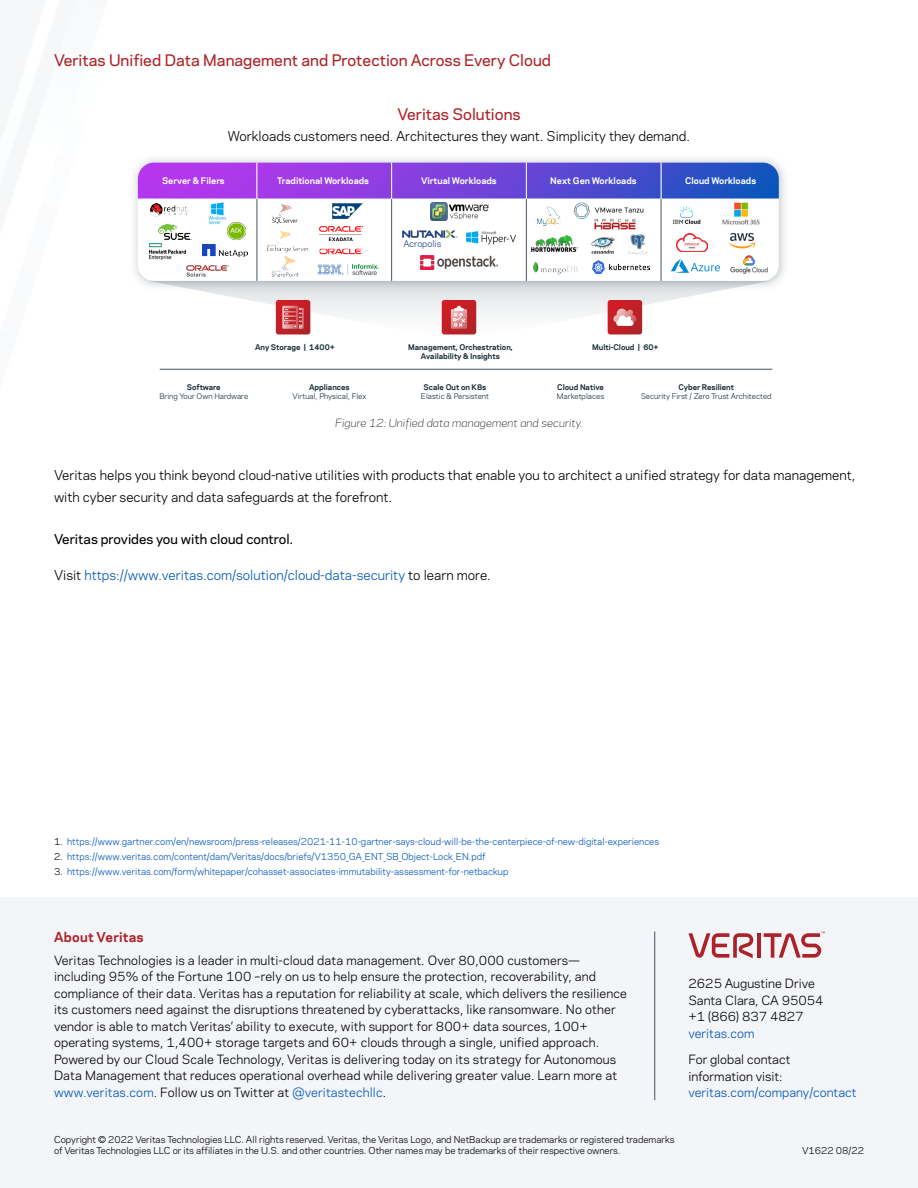
<style>
.page{position:relative;width:918px;height:1188px;background:#fff}
.page>*{position:absolute;margin:0;border:0;box-sizing:border-box;transform-origin:0 0}
.Paragraph_Title{font:500 15px "Polaris";color:#ab2328}
.Body_Copy{font:12.75px/22.5px "Polaris";color:#000}
.Body_Copy-2{font:12.75px "Polaris";color:#0057b8}
.Body_Copy-3{font:500 12.75px "Polaris";color:#000}
.t1{font:700 12.75px "Polaris";letter-spacing:.015em;color:#ab2328}
.t2{font:12px/16.5px "Polaris";letter-spacing:.01em;color:#000}
.t3{font:12px "Polaris";color:#0057b8}
.t4{font:italic 300 10.5px "Polaris";color:#000}
.Body_Copy-4{font:9px "Polaris";color:#0057b8}
.t5{font:9px/10.8px "Polaris";color:#000}
.t6{font:700 8.55px "Polaris";color:#fff}
.t7{font:8.55px "Polaris";color:#183f8a}
.t8{font:7.35px/8.9px "Polaris";color:#182c35;text-align:center}
.t9{font:700 7.35px "Polaris";color:#182c35}
.s1{font-weight:700}
.s2{color:#000}
.s3{color:#0057b8}
</style>
<div class="page">
<div style="left:0;top:898px;width:918px;height:290px;background:#f4f5f8"></div>
<hr style="left:757px;top:933px;width:4px;height:25px;background:#ab2328">
<svg style="left:689px;top:933px;width:65px;height:25px"></svg>
<svg style="left:764px;top:932px;width:61px;height:26px"></svg>
<hr style="left:654px;top:932px;width:1px;height:168px;background:#425563">
<img style="left:134px;top:158px;width:651px;height:128px">
<div style="left:138px;top:163px;width:641px;height:118px;background:#fff;border-radius:16px"></div>
<hr style="left:257px;top:199px;width:1px;height:82px;background:#425563">
<hr style="left:391px;top:199px;width:1px;height:82px;background:#425563">
<hr style="left:526px;top:199px;width:1px;height:82px;background:#425563">
<hr style="left:661px;top:199px;width:1px;height:82px;background:#425563">
<img style="left:159px;top:224px;width:32px;height:15px">
<img style="left:228px;top:224px;width:17px;height:16px">
<img style="left:149px;top:244px;width:37px;height:15px">
<img style="left:202px;top:244px;width:45px;height:13px">
<img style="left:187px;top:265px;width:42px;height:12px">
<svg style="left:138px;top:163px;width:641px;height:61px"></svg>
<img style="left:267px;top:231px;width:42px;height:22px">
<img style="left:271px;top:256px;width:28px;height:21px">
<img style="left:333px;top:203px;width:29px;height:17px">
<img style="left:320px;top:226px;width:43px;height:15px">
<img style="left:317px;top:264px;width:62px;height:12px">
<img style="left:320px;top:249px;width:43px;height:6px">
<img style="left:430px;top:203px;width:59px;height:17px">
<img style="left:459px;top:221px;width:65px;height:24px">
<img style="left:402px;top:230px;width:56px;height:8px">
<img style="left:420px;top:256px;width:77px;height:14px">
<img style="left:536px;top:205px;width:26px;height:21px">
<img style="left:589px;top:219px;width:53px;height:11px">
<img style="left:532px;top:235px;width:46px;height:16px">
<img style="left:628px;top:234px;width:20px;height:21px">
<img style="left:571px;top:199px;width:74px;height:20px">
<img style="left:533px;top:261px;width:45px;height:13px">
<img style="left:590px;top:237px;width:26px;height:17px">
<img style="left:592px;top:261px;width:57px;height:12px">
<img style="left:671px;top:204px;width:31px;height:20px">
<img style="left:721px;top:201px;width:39px;height:24px">
<img style="left:677px;top:233px;width:31px;height:18px">
<img style="left:728px;top:232px;width:28px;height:17px">
<svg style="left:671px;top:259px;width:49px;height:14px"></svg>
<img style="left:730px;top:255px;width:38px;height:19px">
<svg style="left:148px;top:281px;width:622px;height:54px"></svg>
<hr style="left:160px;top:369px;width:612px;height:1px;background:#425563">
<p class="Paragraph_Title" style="left:54px;top:49px;width:499px">Veritas Unified Data Management and Protection Across Every Cloud</p>
<p class="Paragraph_Title" style="left:397px;top:103px;width:125px">Veritas Solutions</p>
<p class="Body_Copy" style="left:228px;top:124px;width:464px">Workloads customers need. Architectures they want. Simplicity they demand.</p>
<p class="t6" style="left:162px;top:174px;width:64px">Server &amp; Filers</p>
<p class="t6" style="left:277px;top:174px;width:94px">Traditional Workloads</p>
<p class="t6" style="left:421px;top:174px;width:77px">Virtual Workloads</p>
<p class="t6" style="left:550px;top:174px;width:88px">Next Gen Workloads</p>
<p class="t6" style="left:685px;top:174px;width:73px">Cloud Workloads</p>
<p class="t9" style="left:255px;top:341px;width:81px">Any Storage | 1400+</p>
<p class="t7" style="left:403px;top:237px;width:39px">Acropolis</p>
<p class="t9" style="left:408px;top:341px;width:106px">Management, Orchestration,</p>
<p class="t9" style="left:592px;top:341px;width:68px">Multi-Cloud | 60+</p>
<p class="t9" style="left:421px;top:350px;width:80px">Availability &amp; Insights</p>
<p class="t8" style="left:159px;top:382px;width:90px"><span class="s1">Software<br></span>Bring Your Own Hardware</p>
<p class="t8" style="left:292px;top:382px;width:75px"><span class="s1">Appliances<br></span>Virtual, Physical, Flex</p>
<p class="t8" style="left:421px;top:382px;width:70px"><span class="s1">Scale Out on K8s<br></span>Elastic &amp; Persistent</p>
<p class="t8" style="left:557px;top:382px;width:49px;text-align:left"><span class="s1">Cloud Native<br></span>Marketplaces</p>
<p class="t8" style="left:641px;top:382px;width:132px"><span class="s1">Cyber Resilient<br></span>Security First / Zero Trust Architected</p>
<p class="t4" style="left:335px;top:415px;width:249px">Figure 12: Unified data management and security.</p>
<p class="Body_Copy" style="left:54px;top:463px;width:803px">Veritas helps you think beyond cloud-native utilities with products that enable you to architect a unified strategy for data management, with cyber security and data safeguards at the forefront.</p>
<p class="Body_Copy-3" style="left:54px;top:530px;width:240px">Veritas provides you with cloud control.</p>
<p class="Body_Copy-2" style="left:54px;top:566px;width:438px"><span class="s2">Visit</span> https://www.veritas.com/solution/cloud-data-security <span class="s2">to learn more.</span></p>
<p class="Body_Copy-4" style="left:54px;top:835px;width:607px"><span class="s2">1.</span> https://www.gartner.com/en/newsroom/press-releases/2021-11-10-gartner-says-cloud-will-be-the-centerpiece-of-new-digital-experiences</p>
<p class="Body_Copy-4" style="left:54px;top:850px;width:433px"><span class="s2">2.</span> https://www.veritas.com/content/dam/Veritas/docs/briefs/V1350_GA_ENT_SB_Object-Lock_EN.pdf</p>
<p class="Body_Copy-4" style="left:54px;top:865px;width:456px"><span class="s2">3.</span> https://www.veritas.com/form/whitepaper/cohasset-associates-immutability-assessment-for-netbackup</p>
<p class="t1" style="left:54px;top:927px;width:91px">About Veritas</p>
<p class="t2" style="left:54px;top:951px;width:575px">Veritas Technologies is a leader in multi-cloud data management. Over 80,000 customers— including 95% of the Fortune 100 –rely on us to help ensure the protection, recoverability, and compliance of their data. Veritas has a reputation for reliability at scale, which delivers the resilience its customers need against the disruptions threatened by cyberattacks, like ransomware. No other vendor is able to match Veritas’ ability to execute, with support for 800+ data sources, 100+ operating systems, 1,400+ storage targets and 60+ clouds through a single, unified approach.<br>Powered by our Cloud Scale Technology, Veritas is delivering today on its strategy for Autonomous Data Management that reduces operational overhead while delivering greater value. Learn more at <span class="s3">www.veritas.com</span>. Follow us on Twitter at <span class="s3">@veritastechllc</span>.</p>
<p class="t5" style="left:54px;top:1134px;width:622px">Copyright © 2022 Veritas Technologies LLC. All rights reserved. Veritas, the Veritas Logo, and NetBackup are trademarks or registered trademarks of Veritas Technologies LLC or its affiliates in the U.S. and other countries. Other names may be trademarks of their respective owners.</p>
<p class="t5" style="left:802px;top:1145px;width:63px">V1622 08/22</p>
<p class="t2" style="left:688px;top:975px;width:137px">2625 Augustine Drive<br>Santa Clara, CA 95054 +1 (866) 837 4827</p>
<p class="t3" style="left:688px;top:1024px;width:68px">veritas.com</p>
<p class="t2" style="left:688px;top:1051px;width:104px">For global contact information visit:</p>
<p class="t3" style="left:688px;top:1083px;width:170px">veritas.com/company/contact</p>
</div>
